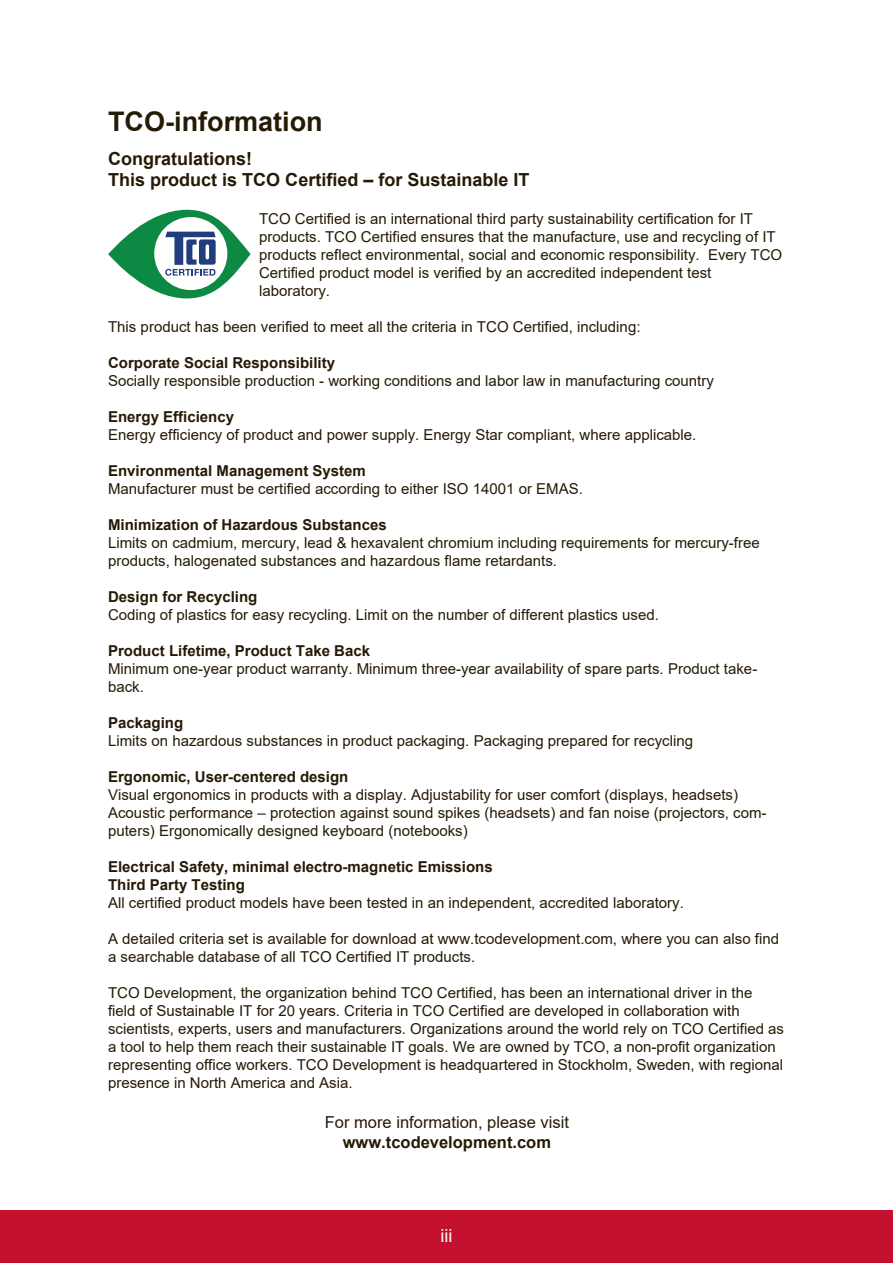
<style>
.page{position:relative;width:893px;height:1263px;background:#fff}
.page>*{position:absolute;margin:0;border:0;box-sizing:border-box;transform-origin:0 0}
.t1{font:700 27px "Arial";color:#251a05}
.t2{font:700 18px/21.6px "Arial";color:#251a05}
.t3{font:18px "Arial";color:#fff}
.t4{font:16.5px "Arial";color:#251a05}
.t5{font:700 16.5px "Arial";color:#251a05}
.t6{font:15px/18px "Arial";color:#251a05}
.t7{font:700 15px/18px "Arial";color:#251a05}
</style>
<div class="page">
<div style="left:0;top:1210px;width:892px;height:53px;background:#c3102f"></div>
<svg style="left:108px;top:210px;width:142px;height:88px"></svg>
<h1 class="t1" style="left:108px;top:102px;width:216px">TCO-information</h1>
<p class="t2" style="left:108px;top:148px;width:423px">Congratulations!<br>This product is TCO Certified – for Sustainable IT</p>
<p class="t6" style="left:259px;top:209px;width:524px">TCO Certified is an international third party sustainability certification for IT products. TCO Certified ensures that the manufacture, use and recycling of IT products reflect environmental, social and economic responsibility. Every TCO Certified product model is verified by an accredited independent test laboratory.</p>
<p class="t6" style="left:108px;top:317px;width:533px">This product has been verified to meet all the criteria in TCO Certified, including:</p>
<p class="t7" style="left:108px;top:354px;width:228px">Corporate Social Responsibility</p>
<p class="t6" style="left:108px;top:371px;width:607px">Socially responsible production - working conditions and labor law in manufacturing country</p>
<p class="t7" style="left:108px;top:408px;width:127px">Energy Efficiency</p>
<p class="t6" style="left:108px;top:425px;width:589px">Energy efficiency of product and power supply. Energy Star compliant, where applicable.</p>
<p class="t7" style="left:108px;top:462px;width:259px">Environmental Management System</p>
<p class="t6" style="left:108px;top:479px;width:476px">Manufacturer must be certified according to either ISO 14001 or EMAS.</p>
<p class="t7" style="left:108px;top:516px;width:280px">Minimization of Hazardous Substances</p>
<p class="t6" style="left:108px;top:533px;width:653px">Limits on cadmium, mercury, lead &amp; hexavalent chromium including requirements for mercury-free products, halogenated substances and hazardous flame retardants.</p>
<p class="t7" style="left:108px;top:588px;width:151px">Design for Recycling</p>
<p class="t6" style="left:108px;top:605px;width:552px">Coding of plastics for easy recycling. Limit on the number of different plastics used.</p>
<p class="t7" style="left:108px;top:642px;width:263px">Product Lifetime, Product Take Back</p>
<p class="t6" style="left:108px;top:659px;width:650px">Minimum one-year product warranty. Minimum three-year availability of spare parts. Product take&shy;back.</p>
<p class="t7" style="left:108px;top:714px;width:77px">Packaging</p>
<p class="t6" style="left:108px;top:731px;width:586px">Limits on hazardous substances in product packaging. Packaging prepared for recycling</p>
<p class="t7" style="left:108px;top:768px;width:242px">Ergonomic, User-centered design</p>
<p class="t6" style="left:108px;top:785px;width:659px">Visual ergonomics in products with a display. Adjustability for user comfort (displays, headsets)<br>Acoustic performance – protection against sound spikes (headsets) and fan noise (projectors, com&shy;puters) Ergonomically designed keyboard (notebooks)</p>
<p class="t7" style="left:108px;top:858px;width:386px">Electrical Safety, minimal electro-magnetic Emissions<br>Third Party Testing</p>
<p class="t6" style="left:108px;top:893px;width:577px">All certified product models have been tested in an independent, accredited laboratory.</p>
<p class="t6" style="left:108px;top:929px;width:672px">A detailed criteria set is available for download at www.tcodevelopment.com, where you can also find a searchable database of all TCO Certified IT products.</p>
<p class="t6" style="left:108px;top:983px;width:677px">TCO Development, the organization behind TCO Certified, has been an international driver in the<br>field of Sustainable IT for 20 years. Criteria in TCO Certified are developed in collaboration with scientists, experts, users and manufacturers. Organizations around the world rely on TCO Certified as a tool to help them reach their sustainable IT goals. We are owned by TCO, a non-profit organization representing office workers. TCO Development is headquartered in Stockholm, Sweden, with regional presence in North America and Asia.</p>
<p class="t4" style="left:324px;top:1110px;width:245px">For more information, please visit</p>
<p class="t5" style="left:342px;top:1130px;width:210px">www.tcodevelopment.com</p>
<p class="t3" style="left:440px;top:1223px;width:13px">iii</p>
</div>
